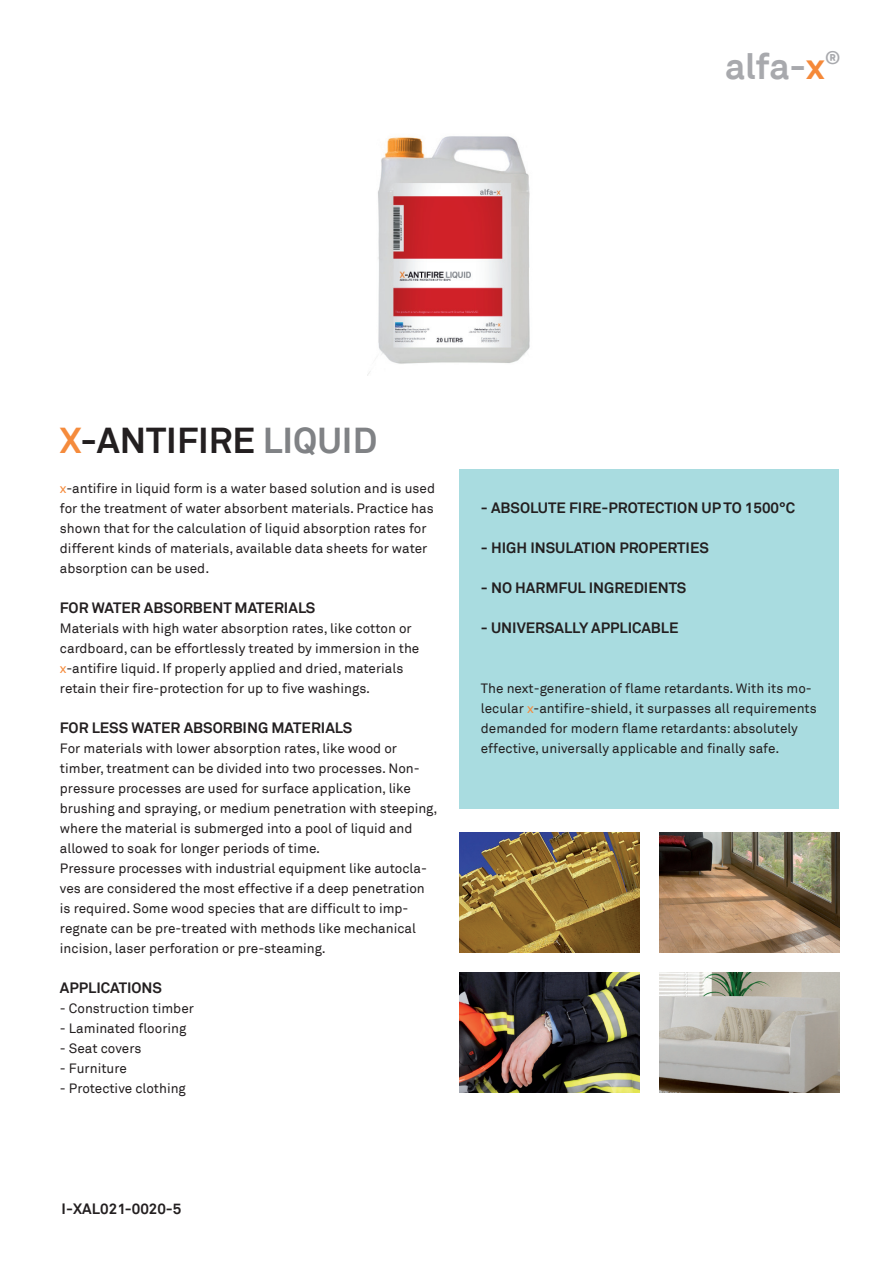
<style>
.page{position:relative;width:893px;height:1263px;background:#fff}
.page>*{position:absolute;margin:0;border:0;box-sizing:border-box;transform-origin:0 0}
.t1{font:700 36px "Akkurat";color:#231f20}
.t2{font:700 36px "Akkurat";color:#a8a9ad}
.t3{font:700 15px "Akkurat";color:#231f20}
.t4{font:13.5px/20px "Akkurat";color:#231f20}
.s1{color:#f58939}
.s2{color:#f58b3c}
.s3{color:#808285}
</style>
<div class="page">
<div style="left:460px;top:469px;width:379px;height:340px;background:#a9dce0"></div>
<img style="left:367px;top:136px;width:163px;height:240px">
<img style="left:460px;top:832px;width:179px;height:120px">
<img style="left:659px;top:832px;width:180px;height:120px">
<img style="left:460px;top:972px;width:179px;height:120px">
<img style="left:659px;top:972px;width:180px;height:120px">
<h1 class="t2" style="left:725px;top:43px;width:117px">ALFA-<span class="s1">X</span><sup>®</sup></h1>
<h1 class="t1" style="left:60px;top:418px;width:319px"><span class="s2">X</span>-ANTIFIRE <span class="s3">LIQUI D</span></h1>
<p class="t4" style="left:60px;top:479px;width:377px"><span class="s2">x</span>-antifire in liquid form is a water based solution and is used for the treatment of water absorbent materials. Practice has shown that for the calculation of liquid absorption rates for different kinds of materials, available data sheets for water absorption can be used.</p>
<p class="t3" style="left:60px;top:598px;width:55px">FOR WATER</p>
<p class="t3" style="left:144px;top:598px;width:70px">ABSORBENT</p>
<p class="t3" style="left:235px;top:598px;width:23px">MATERIAL</p>
<p class="t3" style="left:306px;top:598px;width:11px">S</p>
<p class="t4" style="left:60px;top:619px;width:361px">Materials with high water absorption rates, like cotton or cardboard, can be effortlessly treated by immersion in the <span class="s2">x</span>-antifire liquid. If properly applied and dried, materials retain their fire-protection for up to five washings.</p>
<p class="t3" style="left:60px;top:718px;width:95px">FOR LESS WATER</p>
<p class="t3" style="left:184px;top:718px;width:111px">ABSORBING MATERIAL</p>
<p class="t3" style="left:343px;top:718px;width:11px">S</p>
<p class="t4" style="left:60px;top:739px;width:379px">For materials with lower absorption rates, like wood or timber, treatment can be divided into two processes. Non&shy;pressure processes are used for surface application, like brushing and spraying, or medium penetration with steeping, where the material is submerged into a pool of liquid and allowed to soak for longer periods of time.<br>Pressure processes with industrial equipment like autocla&shy;ves are considered the most effective if a deep penetration is required. Some wood species that are difficult to imp&shy;regnate can be pre-treated with methods like mechanical incision, laser perforation or pre-steaming.</p>
<p class="t3" style="left:60px;top:978px;width:104px">APPLICATIONS</p>
<p class="t4" style="left:60px;top:998px;width:135px">- Construction timber</p>
<p class="t4" style="left:60px;top:1018px;width:128px">- Laminated flooring</p>
<p class="t4" style="left:60px;top:1038px;width:83px">- Seat covers</p>
<p class="t4" style="left:60px;top:1058px;width:69px">- Furniture</p>
<p class="t4" style="left:60px;top:1078px;width:127px">- Protective clothing</p>
<p class="t3" style="left:62px;top:1199px;width:121px">I-XAL021-0020-5</p>
<p class="t3" style="left:481px;top:498px;width:97px">- ABSOLUTE FIRE</p>
<p class="t3" style="left:602px;top:498px;width:194px">-PROTECTI ON UP TO 1500°C</p>
<p class="t3" style="left:481px;top:538px;width:93px">- HIGH INSULATI</p>
<p class="t3" style="left:595px;top:538px;width:72px">ON PROPERTIE</p>
<p class="t3" style="left:699px;top:538px;width:11px">S</p>
<p class="t3" style="left:481px;top:578px;width:45px">- NO HAR</p>
<p class="t3" style="left:545px;top:578px;width:108px">MFUL INGREDIENT</p>
<p class="t3" style="left:677px;top:578px;width:11px">S</p>
<p class="t3" style="left:481px;top:618px;width:189px">- UNIVERSALLY APPLI CABLE</p>
<p class="t4" style="left:481px;top:679px;width:337px">The next-generation of flame retardants. With its mo&shy;lecular <span class="s2">x</span>-antifire-shield, it surpasses all requirements demanded for modern flame retardants: absolutely effective, universally applicable and finally safe.</p>
</div>
